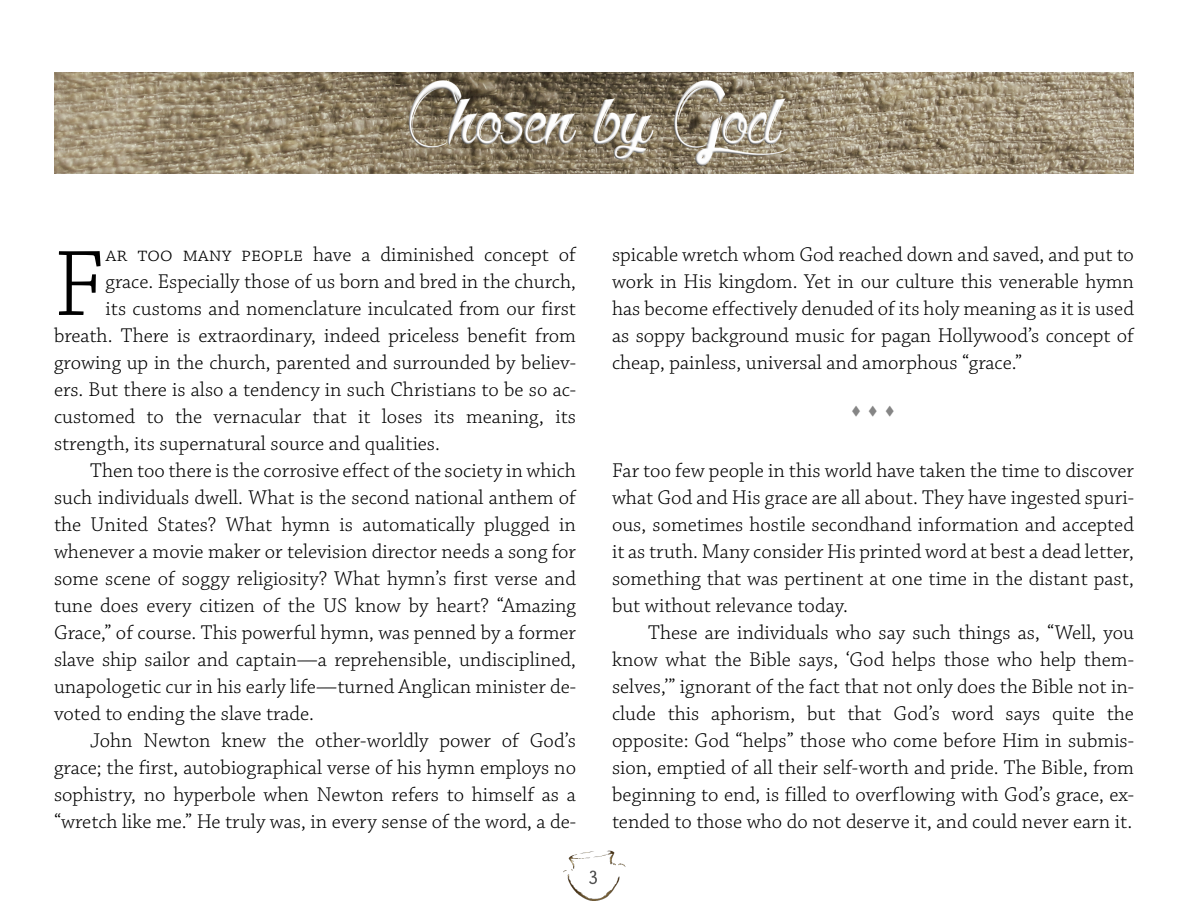
<style>
.page{position:relative;width:1188px;height:918px;background:#fff}
.page>*{position:absolute;margin:0;border:0;box-sizing:border-box;transform-origin:0 0}
.t1{font:300 98.1px "Chaparral Pro";color:#000}
.t2{font:300 21px/27px "Chaparral Pro";color:#000;text-align:justify}
.t3{font:13.5px "Wingdings";color:#858585}
</style>
<div class="page">
<img style="left:54px;top:72px;width:1080px;height:829px">
<h1 class="t1" style="left:54px;top:242px;width:53px">F</h1>
<p class="t2" style="left:106px;top:242px;width:472px">AR TOO MANY PEOPLE have a diminished concept of</p>
<p class="t2" style="left:106px;top:269px;width:472px">grace. Especially those of us born and bred in the church,</p>
<p class="t2" style="left:106px;top:296px;width:472px">its customs and nomenclature inculcated from our first</p>
<p class="t2" style="left:54px;top:323px;width:524px">breath. There is extraordinary, indeed priceless benefit from</p>
<p class="t2" style="left:54px;top:350px;width:524px">growing up in the church, parented and surrounded by believ-</p>
<p class="t2" style="left:54px;top:377px;width:524px">ers. But there is also a tendency in such Christians to be so ac-</p>
<p class="t2" style="left:54px;top:404px;width:524px">customed to the vernacular that it loses its meaning, its</p>
<p class="t2" style="left:54px;top:431px;width:388px">strength, its supernatural source and qualities.</p>
<p class="t2" style="left:90px;top:458px;width:488px">Then too there is the corrosive effect of the society in which</p>
<p class="t2" style="left:54px;top:485px;width:524px">such individuals dwell. What is the second national anthem of</p>
<p class="t2" style="left:54px;top:512px;width:524px">the United States? What hymn is automatically plugged in</p>
<p class="t2" style="left:54px;top:539px;width:524px">whenever a movie maker or television director needs a song for</p>
<p class="t2" style="left:54px;top:566px;width:524px">some scene of soggy religiosity? What hymn’s first verse and</p>
<p class="t2" style="left:54px;top:593px;width:524px">tune does every citizen of the US know by heart? “Amazing</p>
<p class="t2" style="left:54px;top:620px;width:524px">Grace,” of course. This powerful hymn, was penned by a former</p>
<p class="t2" style="left:54px;top:647px;width:524px">slave ship sailor and captain—a reprehensible, undisciplined,</p>
<p class="t2" style="left:54px;top:674px;width:524px">unapologetic cur in his early life—turned Anglican minister de-</p>
<p class="t2" style="left:54px;top:701px;width:261px">voted to ending the slave trade.</p>
<p class="t2" style="left:90px;top:728px;width:488px">John Newton knew the other-worldly power of God’s</p>
<p class="t2" style="left:54px;top:755px;width:524px">grace; the first, autobiographical verse of his hymn employs no</p>
<p class="t2" style="left:54px;top:782px;width:524px">sophistry, no hyperbole when Newton refers to himself as a</p>
<p class="t2" style="left:54px;top:809px;width:524px">“wretch like me.” He truly was, in every sense of the word, a de-</p>
<p class="t2" style="left:612px;top:242px;width:524px">spicable wretch whom God reached down and saved, and put to work in His kingdom. Yet in our culture this venerable hymn has become effectively denuded of its holy meaning as it is used as soppy background music for pagan Hollywood’s concept of cheap, painless, universal and amorphous “grace.”</p>
<p class="t3" style="left:851px;top:405px;width:45px">⧫⧫⧫</p>
<p class="t2" style="left:612px;top:458px;width:524px">Far too few people in this world have taken the time to discover what God and His grace are all about. They have ingested spuri&shy;ous, sometimes hostile secondhand information and accepted it as truth. Many consider His printed word at best a dead letter, something that was pertinent at one time in the distant past, but without relevance today.</p>
<p class="t2" style="left:612px;top:620px;width:524px;text-indent:36px">These are individuals who say such things as, “Well, you know what the Bible says, ‘God helps those who help them&shy;selves,’” ignorant of the fact that not only does the Bible not in&shy;clude this aphorism, but that God’s word says quite the opposite: God “helps” those who come before Him in submis&shy;sion, emptied of all their self-worth and pride. The Bible, from beginning to end, is filled to overflowing with God’s grace, ex&shy;tended to those who do not deserve it, and could never earn it.</p>
</div>
